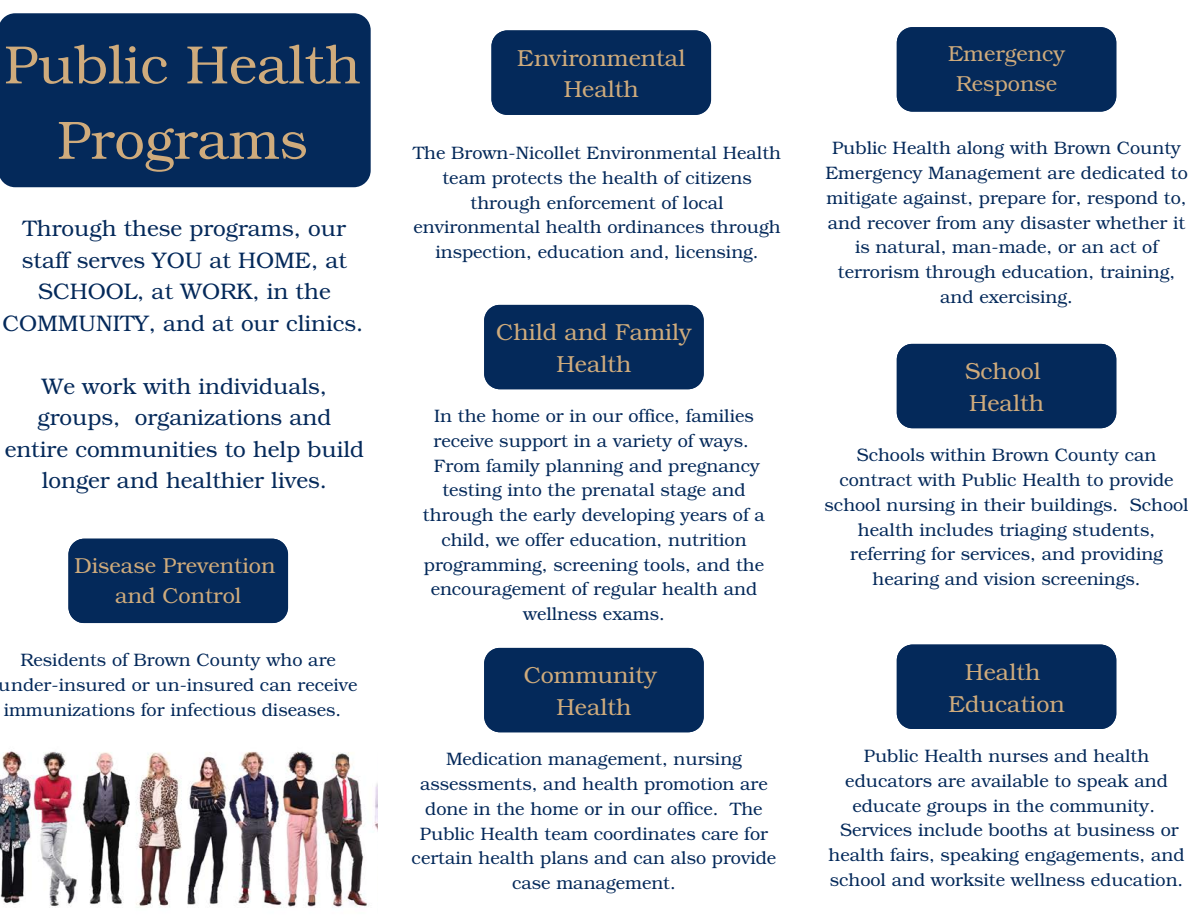
<style>
.page{position:relative;width:1188px;height:918px;background:#fff}
.page>*{position:absolute;margin:0;border:0;box-sizing:border-box;transform-origin:0 0}
.t1{font:54px/75.3px "Te X Gyre Bonum";color:#cfab7c;text-align:center}
.t2{font:23.25px/31.5px "Te X Gyre Bonum";color:#cfab7c;text-align:center}
.t3{font:22.5px/31.5px "Te X Gyre Bonum";color:#04295a;text-align:center}
.t4{font:21.75px "Te X Gyre Bonum";color:#cfab7c}
.t5{font:18px/24.8px "Te X Gyre Bonum";color:#04295a;text-align:center}
</style>
<div class="page">
<div style="left:0;top:13px;width:371px;height:174px;background:#04295a"></div>
<img style="left:0;top:751px;width:377px;height:157px">
<div style="left:897px;top:344px;width:219px;height:84px;background:#04295a"></div>
<div style="left:484px;top:305px;width:220px;height:84px;background:#04295a"></div>
<div style="left:484px;top:648px;width:220px;height:84px;background:#04295a"></div>
<div style="left:897px;top:645px;width:219px;height:84px;background:#04295a"></div>
<div style="left:68px;top:539px;width:220px;height:84px;background:#04295a"></div>
<div style="left:897px;top:27px;width:219px;height:85px;background:#04295a"></div>
<div style="left:491px;top:30px;width:220px;height:85px;background:#04295a"></div>
<p class="t1" style="left:4px;top:24px;width:358px">Public Health<br>Programs</p>
<p class="t3" style="left:3px;top:211px;width:362px">Through these programs, our staff serves YOU at HOME, at<br>SCHOOL, at WORK, in the<br>COMMUNITY, and at our clinics.</p>
<p class="t3" style="left:5px;top:369px;width:361px">We work with individuals, groups, organizations and entire communities to help build longer and healthier lives.</p>
<p class="t4" style="left:74px;top:550px;width:202px">Disease Prevention</p>
<p class="t4" style="left:115px;top:580px;width:128px">and Control</p>
<p class="t5" style="left:-1px;top:647px;width:360px;text-align:left;text-indent:22px">Residents of Brown County who are under-insured or un-insured can receive immunizations for infectious diseases.</p>
<p class="t2" style="left:517px;top:41px;width:170px">Environmental</p>
<p class="t2" style="left:564px;top:72px;width:77px">Health</p>
<p class="t5" style="left:413px;top:140px;width:369px">The Brown-Nicollet Environmental Health team protects the health of citizens through enforcement of local environmental health ordinances through inspection, education and, licensing.</p>
<p class="t2" style="left:496px;top:315px;width:197px">Child and Family<br>Health</p>
<p class="t5" style="left:423px;top:403px;width:344px">In the home or in our office, families receive support in a variety of ways.<br>From family planning and pregnancy testing into the prenatal stage and through the early developing years of a child, we offer education, nutrition programming, screening tools, and the encouragement of regular health and wellness exams.</p>
<p class="t2" style="left:524px;top:658px;width:135px">Community</p>
<p class="t2" style="left:556px;top:690px;width:77px">Health</p>
<p class="t5" style="left:412px;top:746px;width:366px">Medication management, nursing assessments, and health promotion are done in the home or in our office. The Public Health team coordinates care for certain health plans and can also provide case management.</p>
<p class="t4" style="left:948px;top:38px;width:119px">Emergency</p>
<p class="t4" style="left:956px;top:68px;width:102px">Response</p>
<p class="t5" style="left:825px;top:135px;width:364px">Public Health along with Brown County Emergency Management are dedicated to mitigate against, prepare for, respond to, and recover from any disaster whether it is natural, man-made, or an act of terrorism through education, training, and exercising.</p>
<p class="t2" style="left:965px;top:354px;width:77px">School</p>
<p class="t2" style="left:969px;top:386px;width:77px">Health</p>
<p class="t5" style="left:825px;top:442px;width:365px">Schools within Brown County can contract with Public Health to provide school nursing in their buildings. School health includes triaging students, referring for services, and providing hearing and vision screenings.</p>
<p class="t2" style="left:965px;top:655px;width:77px">Health</p>
<p class="t2" style="left:948px;top:687px;width:118px">Education</p>
<p class="t5" style="left:829px;top:743px;width:358px">Public Health nurses and health educators are available to speak and educate groups in the community.<br>Services include booths at business or health fairs, speaking engagements, and school and worksite wellness education.</p>
</div>
